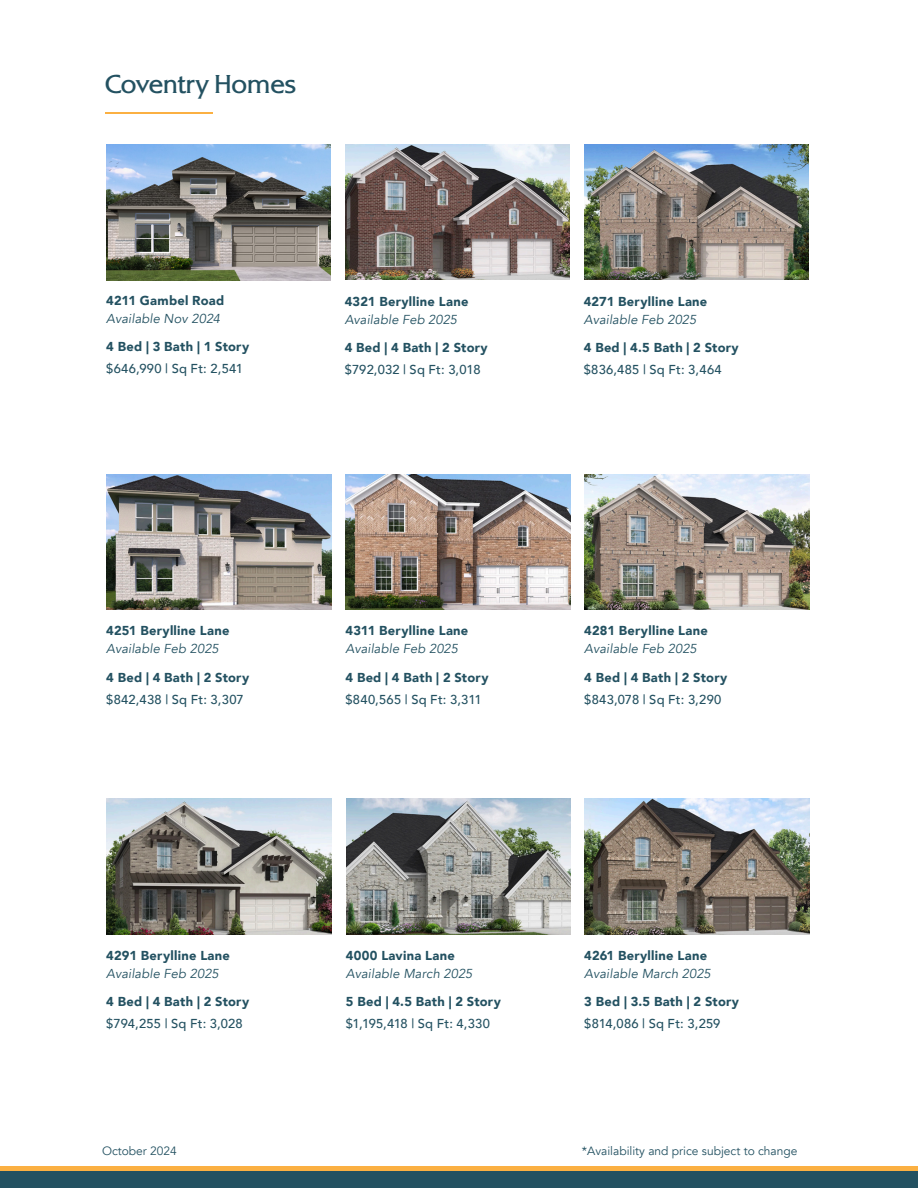
<style>
.page{position:relative;width:918px;height:1188px;background:#fff}
.page>*{position:absolute;margin:0;border:0;box-sizing:border-box;transform-origin:0 0}
.t1{font:500 27px "Alexon RR";letter-spacing:-.005em;color:#235161}
.t2{font:500 12.9px/22px "Avenir";letter-spacing:.015em;color:#235161}
.t3{font:900 12.9px/18.1px "Avenir";letter-spacing:.02em;color:#235161}
.t4{font:italic 12.9px/18.1px "Avenir";letter-spacing:.01em;color:#235161}
.t5{font:12px "Avenir";color:#235161}
.s1{font-weight:900;font-style:normal}
.s2{font-weight:900}
.s3{font-weight:400;font-style:italic}
.s4{font-weight:500}
</style>
<div class="page">
<svg style="left:0;top:1166px;width:918px;height:6px;background:#d7a047"></svg>
<div style="left:0;top:1172px;width:918px;height:16px;background:#235161"></div>
<hr style="left:105px;top:113px;width:108px;height:1px;background:#fbb042">
<img style="left:345px;top:145px;width:225px;height:135px">
<img style="left:584px;top:145px;width:225px;height:135px">
<img style="left:585px;top:799px;width:224px;height:135px">
<img style="left:346px;top:474px;width:224px;height:135px">
<img style="left:346px;top:799px;width:225px;height:135px">
<img style="left:107px;top:474px;width:224px;height:135px">
<img style="left:585px;top:474px;width:224px;height:135px">
<img style="left:106px;top:145px;width:225px;height:135px">
<img style="left:107px;top:799px;width:224px;height:135px">
<p class="t1" style="left:105px;top:69px;width:193px">Coventry Homes</p>
<p class="t4" style="left:106px;top:291px;width:119px"><span class="s1">4211 Gambel Road<br></span>Available Nov 2024</p>
<p class="t2" style="left:106px;top:335px;width:145px"><span class="s2">4 Bed | 3 Bath | 1 Story </span>$646,990 | Sq Ft: 2,541</p>
<p class="t3" style="left:345px;top:292px;width:125px">4321 Berylline Lane<br><span class="s3">Available Feb 2025</span></p>
<p class="t2" style="left:345px;top:336px;width:145px"><span class="s2">4 Bed | 4 Bath | 2 Story </span>$792,032 | Sq Ft: 3,018</p>
<p class="t3" style="left:584px;top:292px;width:125px">4271 Berylline Lane<br><span class="s3">Available Feb 2025</span></p>
<p class="t3" style="left:584px;top:336px;width:156px;line-height:22px">4 Bed | 4.5 Bath | 2 Story <span class="s4">$836,485 | Sq Ft: 3,464</span></p>
<p class="t3" style="left:106px;top:621px;width:125px">4251 Berylline Lane<br><span class="s3">Available Feb 2025</span></p>
<p class="t2" style="left:106px;top:665px;width:145px"><span class="s2">4 Bed | 4 Bath | 2 Story </span>$842,438 | Sq Ft: 3,307</p>
<p class="t3" style="left:346px;top:621px;width:124px">4311 Berylline Lane<br><span class="s3">Available Feb 2025</span></p>
<p class="t2" style="left:346px;top:665px;width:145px"><span class="s2">4 Bed | 4 Bath | 2 Story </span>$840,565 | Sq Ft: 3,311</p>
<p class="t3" style="left:584px;top:621px;width:125px">4281 Berylline Lane<br><span class="s3">Available Feb 2025</span></p>
<p class="t2" style="left:584px;top:665px;width:145px"><span class="s2">4 Bed | 4 Bath | 2 Story </span>$843,078 | Sq Ft: 3,290</p>
<p class="t3" style="left:106px;top:946px;width:125px">4291 Berylline Lane<br><span class="s3">Available Feb 2025</span></p>
<p class="t2" style="left:106px;top:990px;width:145px"><span class="s2">4 Bed | 4 Bath | 2 Story </span>$794,255 | Sq Ft: 3,028</p>
<p class="t4" style="left:346px;top:947px;width:128px"><span class="s1">4000 Lavina Lane<br></span>Available March 2025</p>
<p class="t2" style="left:346px;top:990px;width:156px"><span class="s2">5 Bed | 4.5 Bath | 2 Story </span>$1,195,418 | Sq Ft: 4,330</p>
<p class="t4" style="left:584px;top:947px;width:128px"><span class="s1">4261 Berylline Lane<br></span>Available March 2025</p>
<p class="t3" style="left:584px;top:992px;width:156px">3 Bed | 3.5 Bath | 2 Story</p>
<p class="t2" style="left:584px;top:1012px;width:138px">$814,086 | Sq Ft: 3,259</p>
<p class="t5" style="left:102px;top:1144px;width:76px">October 2024</p>
<p class="t5" style="left:582px;top:1144px;width:217px">*Availability and price subject to change</p>
</div>
